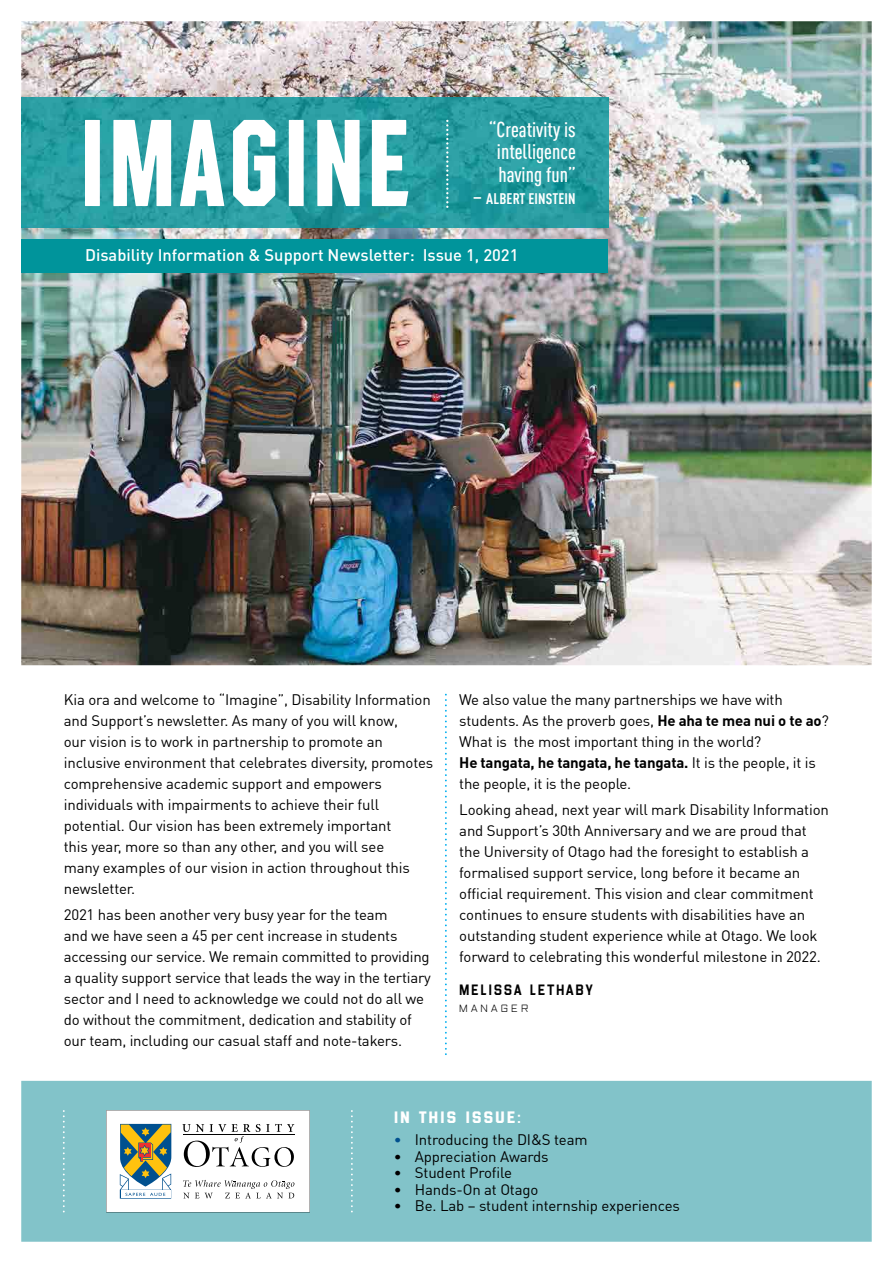
<style>
.page{position:relative;width:893px;height:1263px;background:#fff}
.page>*{position:absolute;margin:0;border:0;box-sizing:border-box;transform-origin:0 0}
.t1{font:500 123px "Evanston Tavern 1826";color:#fff}
.t2{font:500 condensed 21px/22.5px "DIN Pro";color:#fff;text-align:center}
.t3{font:500 16.5px "DIN Pro";color:#fff}
.t4{font:700 16.5px "Evanston Tavern 1858";letter-spacing:.1em;color:#fff}
.t5{font:15px/21px "DIN Pro";letter-spacing:-.01em;color:#000}
.t6{font:700 condensed 15px "DIN Pro";letter-spacing:.01em;color:#fff}
.t7{font:500 15px "Evanston Tavern 1858";letter-spacing:.1em;color:#000}
.t8{font:300 10.5px "Evanston Tavern 1919";letter-spacing:.3em;color:#000}
.s1{font-weight:500;font-size:21px}
.s2{font-weight:700}
.s3{color:#00508f}
</style>
<div class="page">
<img style="left:21px;top:21px;width:851px;height:644px">
<img style="left:21px;top:98px;width:587px;height:129px">
<div style="left:21px;top:239px;width:587px;height:33px;background:#00949b"></div>
<div style="left:21px;top:1081px;width:851px;height:161px;background:#82c3c9"></div>
<svg style="left:106px;top:1110px;width:204px;height:102px"></svg>
<svg style="left:445px;top:694px;width:2px;height:361px"></svg>
<svg style="left:446px;top:120px;width:2px;height:88px"></svg>
<svg style="left:63px;top:1110px;width:2px;height:102px"></svg>
<svg style="left:351px;top:1110px;width:2px;height:102px"></svg>
<h1 class="t1" style="left:78px;top:84px;width:338px">IMAGINE</h1>
<h2 class="t2" style="left:489px;top:118px;width:89px">“Creativity is intelligence having fun”</h2>
<p class="t6" style="left:473px;top:190px;width:104px"><span class="s1">–</span> ALBERT EINSTEIN</p>
<p class="t3" style="left:85px;top:244px;width:435px">Disability Information &amp; Support Newsletter: Issue 1, 2021</p>
<p class="t5" style="left:64px;top:689px;width:371px">Kia ora and welcome to “Imagine”, Disability Information and Support’s newsletter. As many of you will know,<br>our vision is to work in partnership to promote an inclusive environment that celebrates diversity, promotes comprehensive academic support and empowers individuals with impairments to achieve their full potential. Our vision has been extremely important<br>this year, more so than any other, and you will see<br>many examples of our vision in action throughout this newsletter.</p>
<p class="t5" style="left:64px;top:903px;width:369px">2021 has been another very busy year for the team<br>and we have seen a 45 per cent increase in students accessing our service. We remain committed to providing a quality support service that leads the way in the tertiary sector and I need to acknowledge we could not do all we do without the commitment, dedication and stability of our team, including our casual staff and note-takers.</p>
<p class="t5" style="left:459px;top:689px;width:371px">We also value the many partnerships we have with students. As the proverb goes, <span class="s2">He aha te mea nui o te ao</span>?<br>What is the most important thing in the world?<br><span class="s2">He tangata, he tangata, he tangata.</span> It is the people, it is the people, it is the people.</p>
<p class="t5" style="left:459px;top:798px;width:371px">Looking ahead, next year will mark Disability Information and Support’s 30th Anniversary and we are proud that the University of Otago had the foresight to establish a formalised support service, long before it became an official requirement. This vision and clear commitment continues to ensure students with disabilities have an outstanding student experience while at Otago. We look forward to celebrating this wonderful milestone in 2022.</p>
<p class="t7" style="left:459px;top:980px;width:135px">MELISSA LETHABY</p>
<p class="t8" style="left:459px;top:1002px;width:71px">MANAGER</p>
<p class="t4" style="left:394px;top:1106px;width:128px">IN THIS ISSUE:</p>
<p class="t5" style="left:394px;top:1129px;width:195px"><span class="s3">•</span> Introducing the DI&amp;S team</p>
<p class="t5" style="left:394px;top:1145px;width:156px">• Appreciation Awards</p>
<p class="t5" style="left:394px;top:1162px;width:120px">• Student Profile</p>
<p class="t5" style="left:394px;top:1178px;width:146px">• Hands-On at Otago</p>
<p class="t5" style="left:394px;top:1195px;width:288px">• Be. Lab – student internship experiences</p>
</div>
